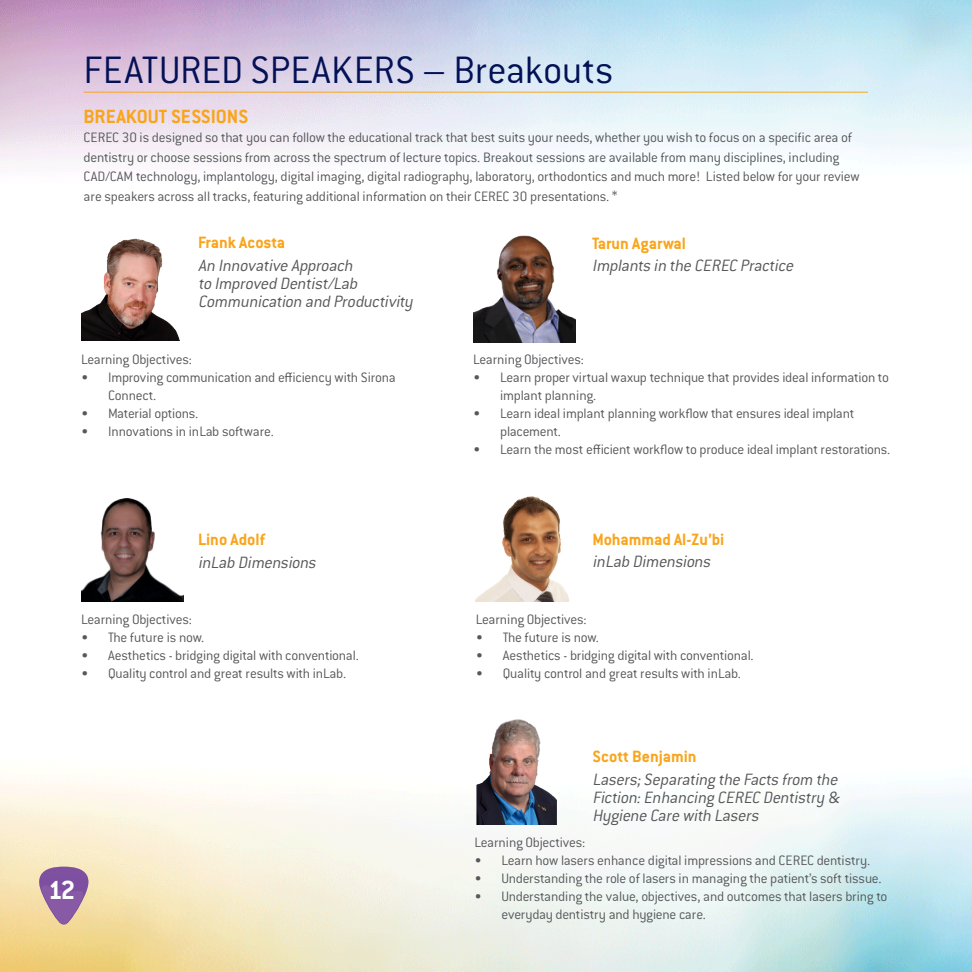
<style>
.page{position:relative;width:972px;height:972px;background:#fff}
.page>*{position:absolute;margin:0;border:0;box-sizing:border-box;transform-origin:0 0}
.t1{font:300 42px "Conduit ITC Pro";letter-spacing:-.005em;color:#041156}
.t2{font:700 28.8px "Conduit ITC Pro";color:#fff}
.t3{font:700 21px "Conduit ITC Pro";color:#f9a51b}
.t4{font:italic 300 18px/18px "Conduit ITC Pro";color:#57585a}
.t5{font:700 18px "Conduit ITC Pro";color:#f9a51b}
.t6{font:300 15px/18px "Conduit ITC Pro";letter-spacing:-.015em;color:#57585a}
</style>
<div class="page">
<img style="left:0;top:599px;width:972px;height:373px">
<img style="left:0;top:0;width:972px;height:343px">
<img style="left:81px;top:236px;width:103px;height:105px">
<hr style="left:84px;top:92px;width:784px;height:1px;background:#f9a51b">
<img style="left:81px;top:498px;width:103px;height:103px">
<img style="left:476px;top:496px;width:102px;height:105px">
<img style="left:473px;top:236px;width:103px;height:106px">
<svg style="left:37px;top:867px;width:53px;height:58px;background:#aa84a3"></svg>
<img style="left:477px;top:715px;width:80px;height:109px">
<p class="t1" style="left:84px;top:48px;width:531px">FEATURED SPEAKERS – Breakouts</p>
<p class="t3" style="left:84px;top:104px;width:166px">BREAKOUT SESSIONS</p>
<p class="t6" style="left:84px;top:128px;width:778px;line-height:19.5px">CEREC 30 is designed so that you can follow the educational track that best suits your needs, whether you wish to focus on a specific area of dentistry or choose sessions from across the spectrum of lecture topics. Breakout sessions are available from many disciplines, including CAD/CAM technology, implantology, digital imaging, digital radiography, laboratory, orthodontics and much more! Listed below for your review are speakers across all tracks, featuring additional information on their CEREC 30 presentations. *</p>
<p class="t5" style="left:198px;top:232px;width:89px">Frank Acosta</p>
<p class="t4" style="left:198px;top:256px;width:220px">An Innovative Approach<br>to Improved Dentist/Lab<br>Communication and Productivity</p>
<p class="t6" style="left:81px;top:351px;width:112px">Learning Objectives:</p>
<p class="t6" style="left:108px;top:369px;width:289px;text-indent:-27px">• Improving communication and efficiency with Sirona<br>Connect.</p>
<p class="t6" style="left:81px;top:405px;width:119px">• Material options.</p>
<p class="t6" style="left:81px;top:423px;width:194px">• Innovations in inLab software.</p>
<p class="t5" style="left:592px;top:233px;width:95px">Tarun Agarwal</p>
<p class="t4" style="left:592px;top:257px;width:206px">Implants in the CEREC Practice</p>
<p class="t6" style="left:473px;top:351px;width:112px">Learning Objectives:</p>
<p class="t6" style="left:500px;top:369px;width:390px;text-indent:-27px">• Learn proper virtual waxup technique that provides ideal information to implant planning.</p>
<p class="t6" style="left:500px;top:405px;width:356px;text-indent:-27px">• Learn ideal implant planning workflow that ensures ideal implant placement.</p>
<p class="t6" style="left:473px;top:441px;width:419px">• Learn the most efficient workflow to produce ideal implant restorations.</p>
<p class="t5" style="left:198px;top:529px;width:68px">Lino Adolf</p>
<p class="t4" style="left:198px;top:553px;width:123px">inLab Dimensions</p>
<p class="t6" style="left:81px;top:611px;width:112px">Learning Objectives:</p>
<p class="t6" style="left:81px;top:629px;width:125px">• The future is now.</p>
<p class="t6" style="left:81px;top:647px;width:279px">• Aesthetics - bridging digital with conventional.</p>
<p class="t6" style="left:81px;top:665px;width:267px">• Quality control and great results with inLab.</p>
<p class="t2" style="left:48px;top:873px;width:29px">12</p>
<p class="t5" style="left:592px;top:529px;width:133px">Mohammad Al-Zu’bi</p>
<p class="t4" style="left:592px;top:553px;width:123px">inLab Dimensions</p>
<p class="t6" style="left:476px;top:611px;width:112px">Learning Objectives:</p>
<p class="t6" style="left:476px;top:629px;width:125px">• The future is now.</p>
<p class="t6" style="left:476px;top:647px;width:279px">• Aesthetics - bridging digital with conventional.</p>
<p class="t6" style="left:476px;top:665px;width:267px">• Quality control and great results with inLab.</p>
<p class="t5" style="left:592px;top:746px;width:106px">Scott Benjamin</p>
<p class="t4" style="left:592px;top:770px;width:251px;text-align:justify">Lasers;Separating the Facts from the Fiction:Enhancing CEREC Dentistry &amp; Hygiene Care with Lasers</p>
<p class="t6" style="left:474px;top:833px;width:112px">Learning Objectives:</p>
<p class="t6" style="left:474px;top:851px;width:397px">• Learn how lasers enhance digital impressions and CEREC dentistry.</p>
<p class="t6" style="left:474px;top:869px;width:409px">• Understanding the role of lasers in managing the patient’s soft tissue.</p>
<p class="t6" style="left:501px;top:887px;width:388px;text-indent:-27px">• Understanding the value, objectives, and outcomes that lasers bring to everyday dentistry and hygiene care.</p>
</div>
